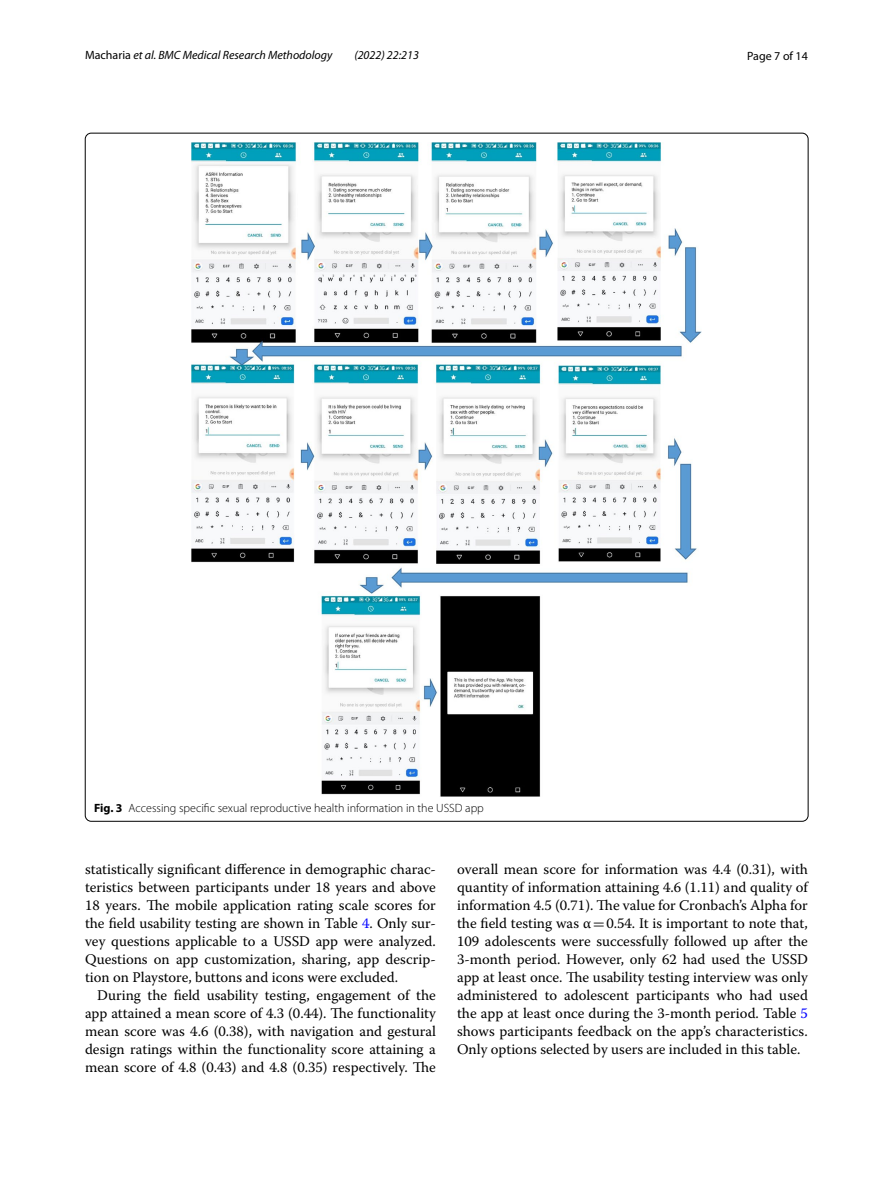
<style>
.page{position:relative;width:893px;height:1187px;background:#fff}
.page>*{position:absolute;margin:0;border:0;box-sizing:border-box;transform-origin:0 0}
.t1{font:14.7px/18px "Warnock Pro";color:#000;text-align:justify}
.t2{font:300 12px "Myriad Pro";color:#000}
.t3{font:italic 12px "Myriad Pro";color:#000}
.t4{font:12px "Myriad Pro";color:#000}
.s1{font-style:normal}
.s2{font-weight:700}
.s3{color:#00f}
.s4{font-family:"MTSY"}
</style>
<div class="page">
<img style="left:191px;top:142px;width:511px;height:654px">
<p class="t3" style="left:85px;top:48px;width:249px"><span class="s1">Macharia</span> et al. BMC Medical Research Methodology</p>
<p class="t3" style="left:354px;top:48px;width:66px">(2022) 22:213</p>
<p class="t4" style="left:747px;top:48px;width:62px">Page 7 of 14</p>
<p class="t2" style="left:94px;top:801px;width:391px"><span class="s2">Fig. 3</span> Accessing specific sexual reproductive health information in the USSD app</p>
<p class="t1" style="left:85px;top:860px;width:352px">statistically significant difference in demographic charac&shy;teristics between participants under 18 years and above 18 years. The mobile application rating scale scores for the field usability testing are shown in Table <span class="s3">4</span>. Only sur&shy;vey questions applicable to a USSD app were analyzed.<br>Questions on app customization, sharing, app descrip&shy;tion on Playstore, buttons and icons were excluded.</p>
<p class="t1" style="left:85px;top:986px;width:352px;text-indent:12px">During the field usability testing, engagement of the app attained a mean score of 4.3 (0.44). The functionality mean score was 4.6 (0.38), with navigation and gestural design ratings within the functionality score attaining a mean score of 4.8 (0.43) and 4.8 (0.35) respectively. The</p>
<p class="t1" style="left:457px;top:860px;width:352px">overall mean score for information was 4.4 (0.31), with quantity of information attaining 4.6 (1.11) and quality of information 4.5 (0.71). The value for Cronbach’s Alpha for the field testing was α<span class="s4">=</span>0.54. It is important to note that, 109 adolescents were successfully followed up after the 3-month period. However, only 62 had used the USSD app at least once. The usability testing interview was only administered to adolescent participants who had used the app at least once during the 3-month period. Table <span class="s3">5 </span>shows participants feedback on the app’s characteristics.<br>Only options selected by users are included in this table.</p>
</div>
